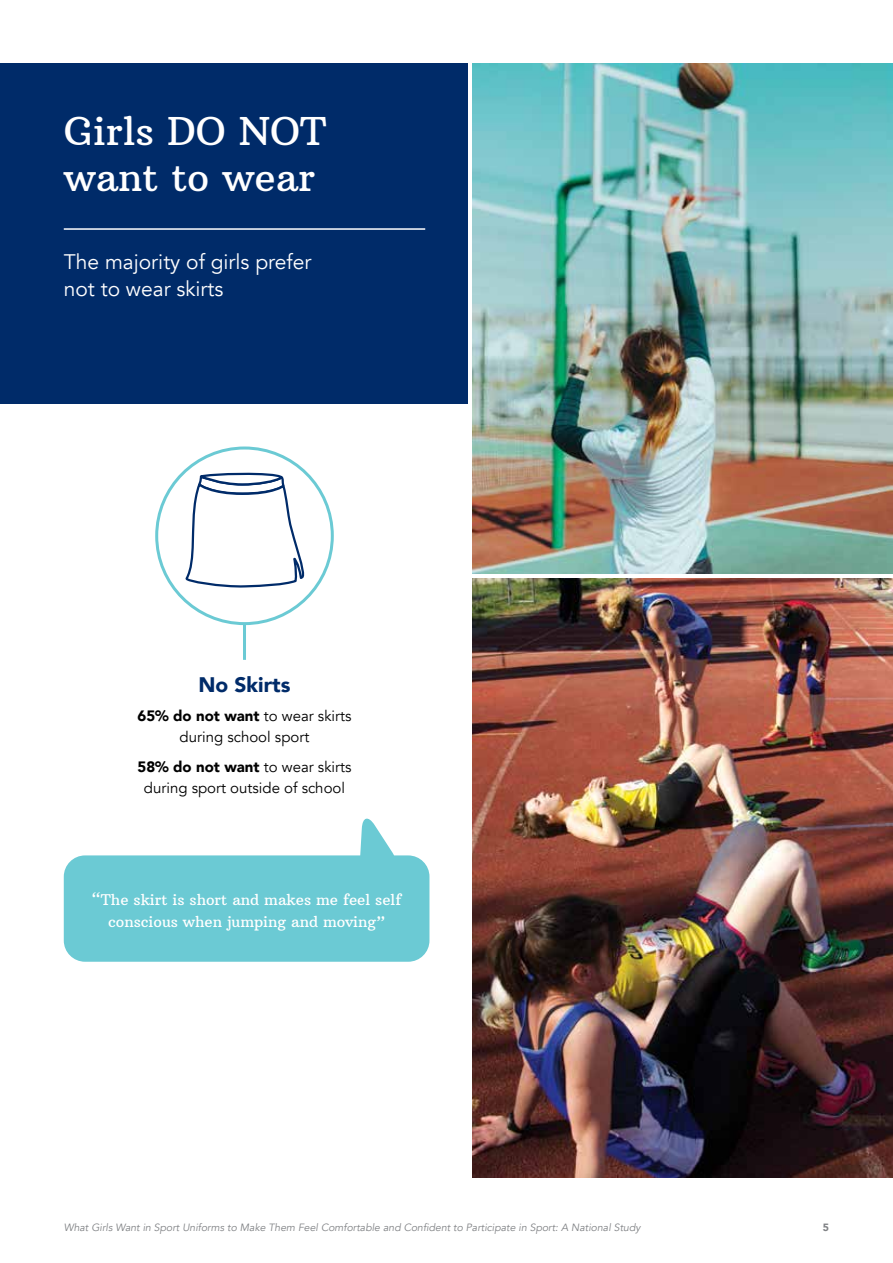
<style>
.page{position:relative;width:893px;height:1263px;background:#fff}
.page>*{position:absolute;margin:0;border:0;box-sizing:border-box;transform-origin:0 0}
.t1{font:39px/46.8px "Arbutus Slab";color:#fff}
.t2{font:21px/27px "Avenir";color:#fff}
.t3{font:900 21px "Avenir";color:#002b69}
.t4{font:15px/21px "Avenir";color:#000;text-align:center}
.t5{font:15px/22.5px "Arbutus Slab";color:#fff;text-align:center}
.t6{font:italic 10.5px "Avenir";color:#808285}
.t7{font:900 10.5px "Avenir";color:#808285}
.s1{font-weight:900}
</style>
<div class="page">
<img style="left:472px;top:578px;width:421px;height:600px">
<hr style="left:243px;top:624px;width:3px;height:36px;background:#6bcad4">
<div style="left:0;top:64px;width:468px;height:340px;background:#002b69"></div>
<hr style="left:64px;top:228px;width:361px;height:2px;background:#fff">
<img style="left:472px;top:64px;width:421px;height:509px">
<svg style="left:182px;top:472px;width:127px;height:116px"></svg>
<div style="left:64px;top:855px;width:365px;height:107px;background:#6bcad4;border-radius:21px"></div>
<svg style="left:358px;top:818px;width:41px;height:38px"></svg>
<h1 class="t1" style="left:64px;top:107px;width:264px">Girls DO NOT want to wear</h1>
<h2 class="t2" style="left:64px;top:249px;width:249px">The majority of girls prefer not to wear skirts</h2>
<h2 class="t3" style="left:198px;top:666px;width:94px">No Skirts</h2>
<h3 class="t4" style="left:137px;top:706px;width:216px"><span class="s1">65% do not want</span> to wear skirts during school sport</h3>
<h3 class="t4" style="left:137px;top:756px;width:216px"><span class="s1">58% do not want</span> to wear skirts during sport outside of school</h3>
<h3 class="t5" style="left:92px;top:888px;width:311px">“The skirt is short and makes me feel self conscious when jumping and moving”</h3>
<p class="t6" style="left:64px;top:1221px;width:578px">What Girls Want in Sport Uniforms to Make Them Feel Comfortable and Confident to Participate in Sport: A National Study</p>
<p class="t7" style="left:823px;top:1218px;width:8px">5</p>
</div>
